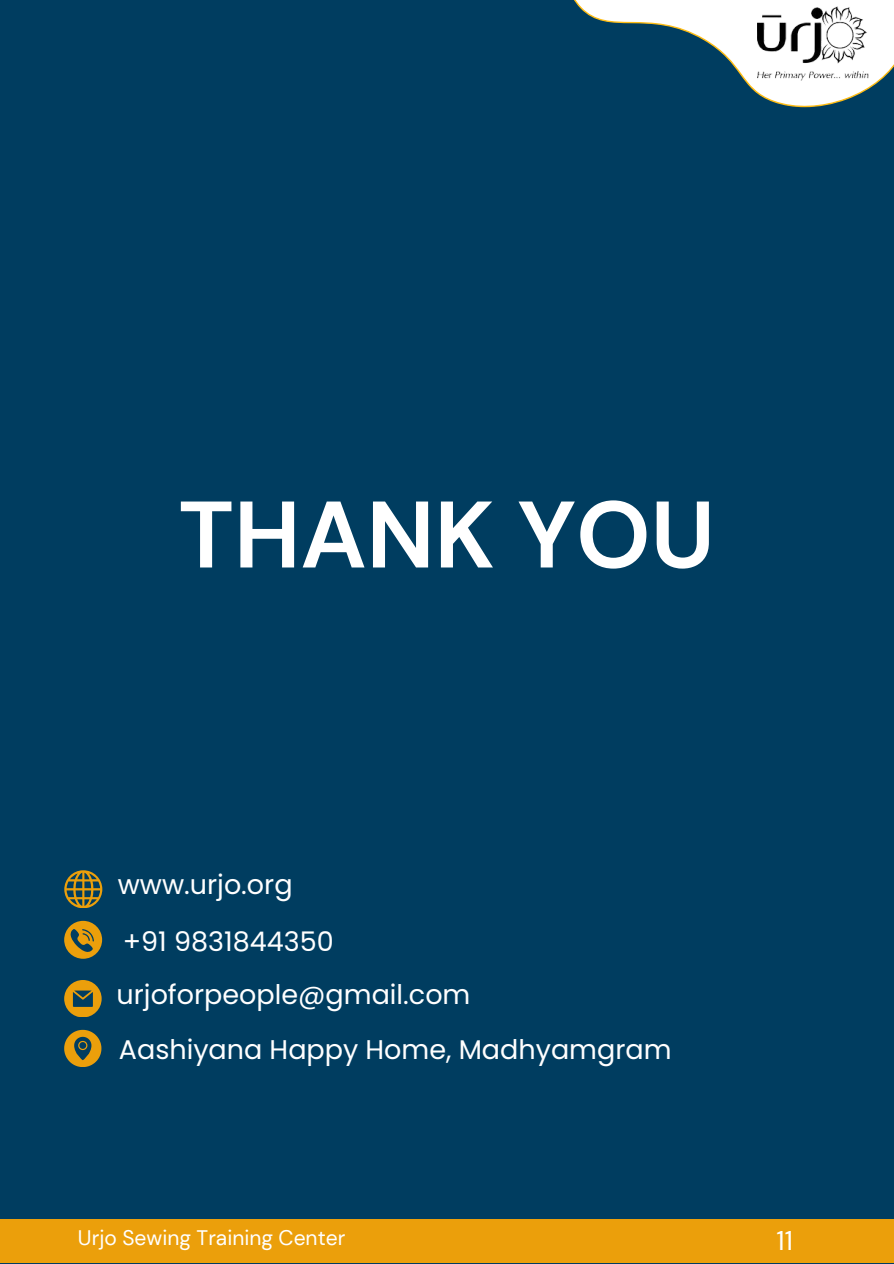
<style>
.page{position:relative;width:894px;height:1264px;background:#fff}
.page>*{position:absolute;margin:0;border:0;box-sizing:border-box;transform-origin:0 0}
.t1{font:700 94.2px "DM Sans";color:#fff}
.t2{font:27px "Poppins";color:#fff}
.t3{font:27px "DM Sans";color:#fff}
.t4{font:21px "DM Sans";color:#fff}
</style>
<div class="page">
<div style="left:0;top:0;width:893px;height:1263px;background:#003d60"></div>
<svg style="left:574px;top:0;width:319px;height:108px"></svg>
<img style="left:757px;top:6px;width:110px;height:74px">
<div style="left:0;top:1219px;width:893px;height:44px;background:#eb9f0b"></div>
<svg style="left:64px;top:870px;width:38px;height:37px"></svg>
<svg style="left:64px;top:920px;width:38px;height:38px"></svg>
<svg style="left:64px;top:980px;width:37px;height:36px"></svg>
<svg style="left:64px;top:1029px;width:37px;height:37px"></svg>
<p class="t1" style="left:178px;top:474px;width:538px">THANK YOU</p>
<h2 class="t2" style="left:118px;top:866px;width:176px">www.urjo.org</h2>
<p class="t2" style="left:123px;top:923px;width:212px">+91 9831844350</p>
<h2 class="t2" style="left:117px;top:975px;width:355px">urjoforpeople@gmail.com</h2>
<p class="t2" style="left:119px;top:1030px;width:554px">Aashiyana Happy Home, Madhyamgram</p>
<p class="t4" style="left:78px;top:1223px;width:269px">Urjo Sewing Training Center</p>
<h1 class="t3" style="left:776px;top:1223px;width:18px">11</h1>
</div>
